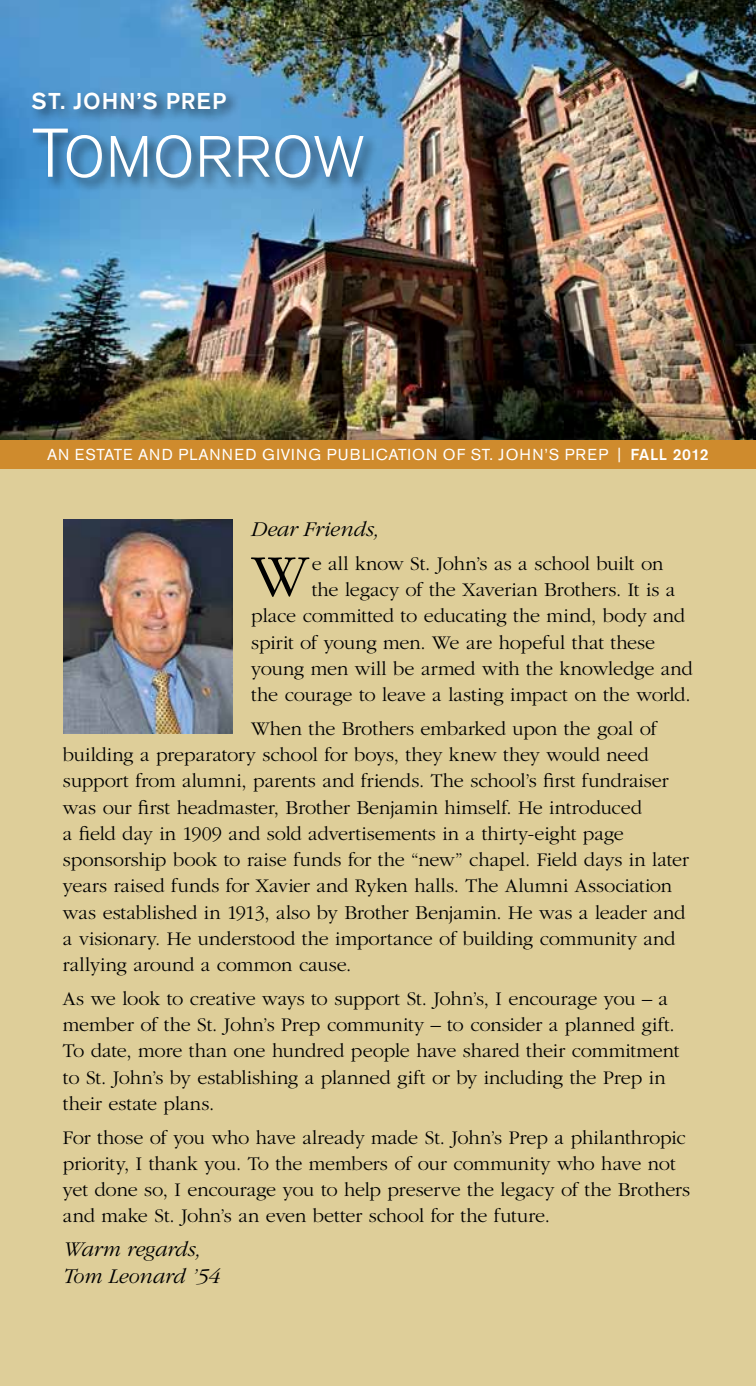
<style>
.page{position:relative;width:756px;height:1386px;background:#fff}
.page>*{position:absolute;margin:0;border:0;box-sizing:border-box;transform-origin:0 0}
.t1{font:300 62.3px "Garamond";color:#000}
.t2{font:300 57.75px "Akzidenz Grotesk Pro";letter-spacing:.02em;color:#fff}
.t3{font:500 22.75px "Akzidenz Grotesk Pro";letter-spacing:.045em;color:#fff}
.t4{font:italic 300 21.88px/26.2px "Garamond";letter-spacing:-.005em;color:#000}
.t5{font:300 20.12px/26.2px "Garamond";letter-spacing:-.005em;color:#000}
.t6{font:15.75px "Akzidenz Grotesk Pro";letter-spacing:.07em;color:#fff}
.t7{font:500 15.75px "Akzidenz Grotesk Pro";letter-spacing:.03em;color:#fff}
.s1{font-size:68.25px}
.s2{font-weight:400}
</style>
<div class="page">
<img style="left:0;top:0;width:756px;height:441px">
<div style="left:0;top:464px;width:756px;height:922px;background:#dece99"></div>
<div style="left:0;top:441px;width:756px;height:28px;background:#cf8b2d"></div>
<img style="left:63px;top:520px;width:169px;height:213px">
<div style="left:29px;top:89px;width:349px;height:104px;background:#000;opacity:.6"></div>
<p class="t3" style="left:32px;top:86px;width:194px">ST. JOHN’S PREP</p>
<h2 class="t2" style="left:32px;top:119px;width:334px"><span class="s1">T</span>OMORROW</h2>
<p class="t6" style="left:47px;top:445px;width:549px">AN ESTATE AND PLANNED GIVING PUBLICATION OF ST. JOHN’S PREP</p>
<p class="t7" style="left:618px;top:445px;width:93px"><span class="s2">|</span> FALL 2012</p>
<p class="t4" style="left:251px;top:517px;width:130px">Dear Friends,</p>
<h1 class="t1" style="left:251px;top:544px;width:59px">W</h1>
<p class="t5" style="left:312px;top:551px;width:353px">e all know St. John’s as a school built on</p>
<p class="t5" style="left:312px;top:577px;width:365px">the legacy of the Xaverian Brothers. It is a</p>
<p class="t5" style="left:251px;top:603px;width:435px">place committed to educating the mind, body and</p>
<p class="t5" style="left:251px;top:630px;width:406px">spirit of young men. We are hopeful that these</p>
<p class="t5" style="left:251px;top:656px;width:443px">young men will be armed with the knowledge and</p>
<p class="t5" style="left:251px;top:682px;width:441px">the courage to leave a lasting impact on the world.</p>
<p class="t5" style="left:63px;top:716px;width:627px;text-indent:188px">When the Brothers embarked upon the goal of building a preparatory school for boys, they knew they would need support from alumni, parents and friends. The school’s first fundraiser was our first headmaster, Brother Benjamin himself. He introduced<br>a field day in 1909 and sold advertisements in a thirty-eight page sponsorship book to raise funds for the “new” chapel. Field days in later years raised funds for Xavier and Ryken halls. The Alumni Association was established in 1913, also by Brother Benjamin. He was a leader and a visionary. He understood the importance of building community and rallying around a common cause.</p>
<p class="t5" style="left:63px;top:986px;width:618px">As we look to creative ways to support St. John’s, I encourage you – a member of the St. John’s Prep community – to consider a planned gift.<br>To date, more than one hundred people have shared their commitment to St. John’s by establishing a planned gift or by including the Prep in their estate plans.</p>
<p class="t5" style="left:63px;top:1125px;width:629px">For those of you who have already made St. John’s Prep a philanthropic priority, I thank you. To the members of our community who have not yet done so, I encourage you to help preserve the legacy of the Brothers and make St. John’s an even better school for the future.</p>
<p class="t4" style="left:63px;top:1237px;width:159px">Warm regards,<br>Tom Leonard ’54</p>
</div>
